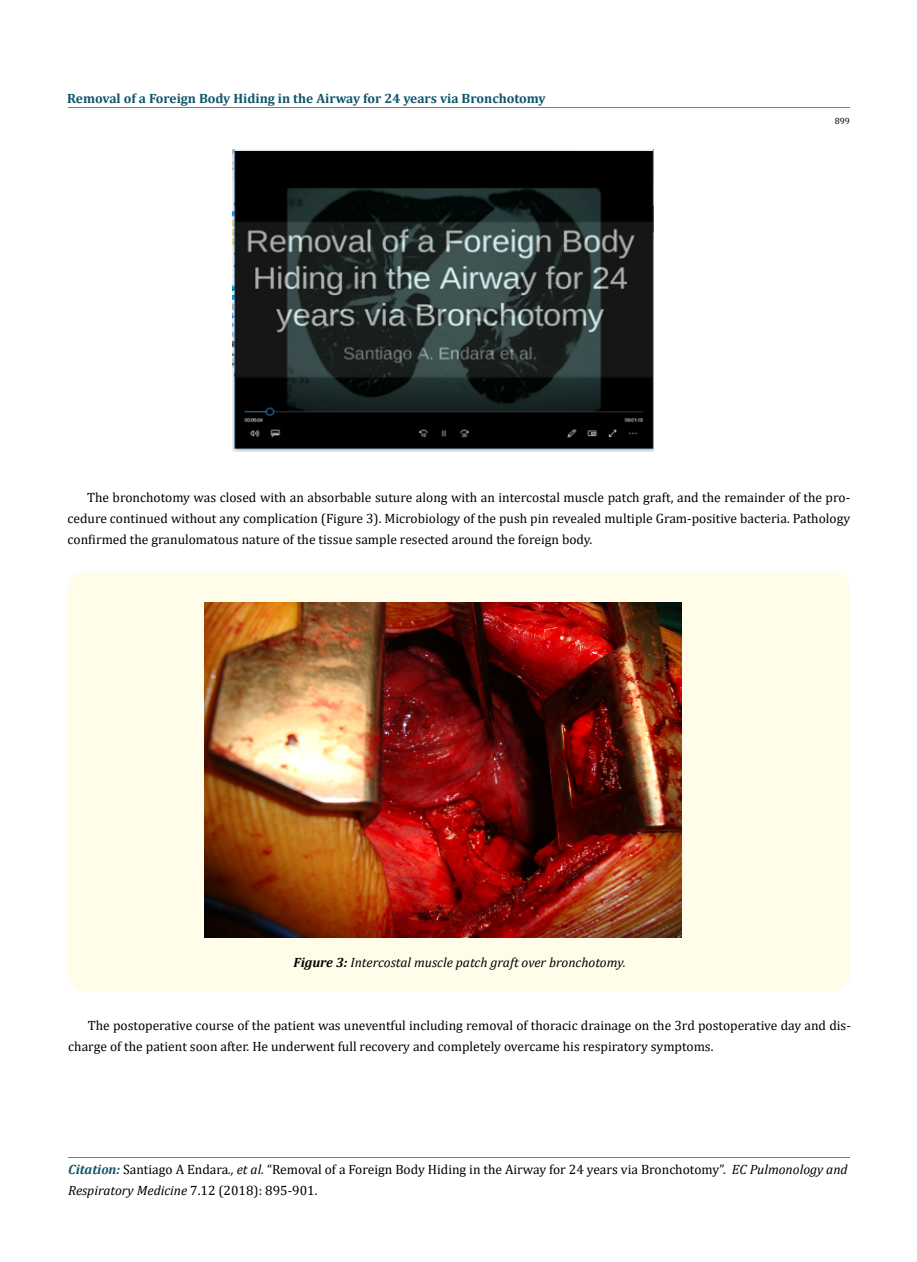
<style>
.page{position:relative;width:917px;height:1262px;background:#fff}
.page>*{position:absolute;margin:0;border:0;box-sizing:border-box;transform-origin:0 0}
.t1{font:13.5px/21px "Cambria";color:#000}
.t2{font:700 13.5px "Cambria";color:#0e546a}
.t3{font:italic 13.5px "Cambria";color:#000}
.t4{font:9px "Cambria";color:#000}
.s1{font-weight:700}
.s2{font-weight:700;font-style:italic;color:#0e546a}
.s3{font-style:italic}
</style>
<div class="page">
<hr style="left:68px;top:108px;width:781px;height:1px;background:#e05d1a">
<hr style="left:68px;top:1157px;width:781px;height:1px;background:#e05d1a">
<img style="left:233px;top:149px;width:420px;height:302px">
<div style="left:68px;top:571px;width:782px;height:420px;background:#fffde9;border-radius:18px"></div>
<img style="left:204px;top:602px;width:477px;height:335px">
<p class="t2" style="left:67px;top:89px;width:480px">Removal of a Foreign Body Hiding in the Airway for 24 years via Bronchotomy</p>
<p class="t4" style="left:834px;top:116px;width:16px">899</p>
<p class="t1" style="left:68px;top:486px;width:784px;text-align:justify;text-indent:19px">The bronchotomy was closed with an absorbable suture along with an intercostal muscle patch graft, and the remainder of the pro&shy;cedure continued without any complication (Figure 3). Microbiology of the push pin revealed multiple Gram-positive bacteria. Pathology confirmed the granulomatous nature of the tissue sample resected around the foreign body.</p>
<p class="t3" style="left:293px;top:952px;width:334px"><span class="s1">Figure 3:</span> Intercostal muscle patch graft over bronchotomy.</p>
<p class="t1" style="left:68px;top:1014px;width:784px;text-indent:19px">The postoperative course of the patient was uneventful including removal of thoracic drainage on the 3rd postoperative day and dis&shy;charge of the patient soon after. He underwent full recovery and completely overcame his respiratory symptoms.</p>
<p class="t1" style="left:68px;top:1158px;width:781px"><span class="s2">Citation:</span> Santiago A Endara<span class="s3">., et al.</span> “Removal of a Foreign Body Hiding in the Airway for 24 years via Bronchotomy”. <span class="s3">EC Pulmonology and<br>Respiratory Medicine</span> 7.12 (2018): 895-901.</p>
</div>
